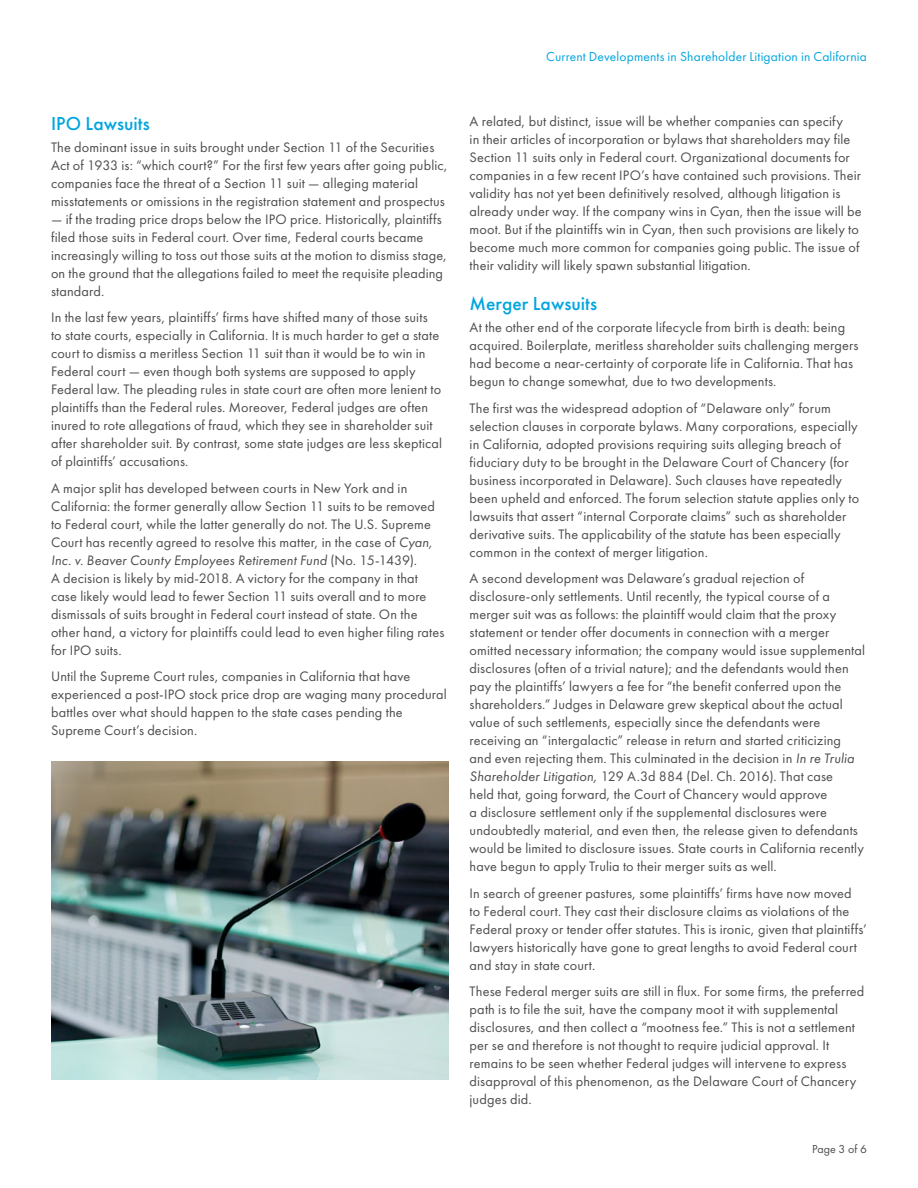
<style>
.page{position:relative;width:918px;height:1188px;background:#fff}
.page>*{position:absolute;margin:0;border:0;box-sizing:border-box;transform-origin:0 0}
.t1{font:500 19.5px "Futura PT";letter-spacing:.005em;color:#00a5df}
.t2{font:14.25px/18px "Futura PT";letter-spacing:.01em;color:#4d4d4f}
.t3{font:13.5px "Futura PT";letter-spacing:.01em;color:#00a5df}
.t4{font:12px "Futura PT";color:#4d4d4f}
.s1{font-style:italic}
</style>
<div class="page">
<img style="left:51px;top:761px;width:397px;height:319px">
<h1 class="t1" style="left:51px;top:111px;width:100px">IPO Lawsuits</h1>
<p class="t2" style="left:51px;top:138px;width:398px">The dominant issue in suits brought under Section 11 of the Securities Act of 1933 is: “which court?” For the first few years after going public, companies face the threat of a Section 11 suit — alleging material misstatements or omissions in the registration statement and prospectus</p>
<p class="t2" style="left:51px;top:210px;width:398px">— if the trading price drops below the IPO price. Historically, plaintiffs filed those suits in Federal court. Over time, Federal courts became increasingly willing to toss out those suits at the motion to dismiss stage, on the ground that the allegations failed to meet the requisite pleading standard.</p>
<p class="t2" style="left:51px;top:309px;width:393px">In the last few years, plaintiffs’ firms have shifted many of those suits<br>to state courts, especially in California. It is much harder to get a state court to dismiss a meritless Section 11 suit than it would be to win in Federal court — even though both systems are supposed to apply Federal law. The pleading rules in state court are often more lenient to plaintiffs than the Federal rules. Moreover, Federal judges are often inured to rote allegations of fraud, which they see in shareholder suit after shareholder suit. By contrast, some state judges are less skeptical of plaintiffs’ accusations.</p>
<p class="t2" style="left:51px;top:479px;width:395px">A major split has developed between courts in New York and in California: the former generally allow Section 11 suits to be removed to Federal court, while the latter generally do not. The U.S. Supreme Court has recently agreed to resolve this matter, in the case of <span class="s1">Cyan, Inc. v. Beaver County Employees Retirement Fund</span> (No. 15-1439).<br>A decision is likely by mid-2018. A victory for the company in that case likely would lead to fewer Section 11 suits overall and to more dismissals of suits brought in Federal court instead of state. On the other hand, a victory for plaintiffs could lead to even higher filing rates for IPO suits.</p>
<p class="t2" style="left:51px;top:668px;width:397px">Until the Supreme Court rules, companies in California that have experienced a post-IPO stock price drop are waging many procedural battles over what should happen to the state cases pending the Supreme Court’s decision.</p>
<p class="t3" style="left:546px;top:49px;width:322px">Current Developments in Shareholder Litigation in California</p>
<p class="t2" style="left:470px;top:112px;width:394px">A related, but distinct, issue will be whether companies can specify<br>in their articles of incorporation or bylaws that shareholders may file Section 11 suits only in Federal court. Organizational documents for companies in a few recent IPO’s have contained such provisions. Their validity has not yet been definitively resolved, although litigation is already under way. If the company wins in Cyan, then the issue will be moot. But if the plaintiffs win in Cyan, then such provisions are likely to become much more common for companies going public. The issue of their validity will likely spawn substantial litigation.</p>
<h1 class="t1" style="left:470px;top:292px;width:129px">Merger Lawsuits</h1>
<p class="t2" style="left:470px;top:319px;width:390px">At the other end of the corporate lifecycle from birth is death: being acquired. Boilerplate, meritless shareholder suits challenging mergers had become a near-certainty of corporate life in California. That has begun to change somewhat, due to two developments.</p>
<p class="t2" style="left:470px;top:399px;width:391px">The first was the widespread adoption of “Delaware only” forum selection clauses in corporate bylaws. Many corporations, especially in California, adopted provisions requiring suits alleging breach of fiduciary duty to be brought in the Delaware Court of Chancery (for business incorporated in Delaware). Such clauses have repeatedly been upheld and enforced. The forum selection statute applies only to lawsuits that assert “internal Corporate claims” such as shareholder derivative suits. The applicability of the statute has been especially common in the context of merger litigation.</p>
<p class="t2" style="left:470px;top:570px;width:397px">A second development was Delaware’s gradual rejection of disclosure-only settlements. Until recently, the typical course of a merger suit was as follows: the plaintiff would claim that the proxy statement or tender offer documents in connection with a merger omitted necessary information; the company would issue supplemental disclosures (often of a trivial nature); and the defendants would then pay the plaintiffs’ lawyers a fee for “the benefit conferred upon the shareholders.” Judges in Delaware grew skeptical about the actual value of such settlements, especially since the defendants were receiving an “intergalactic” release in return and started criticizing and even rejecting them. This culminated in the decision in <span class="s1">In re Trulia Shareholder Litigation,</span> 129 A.3d 884 (Del. Ch. 2016). That case<br>held that, going forward, the Court of Chancery would approve<br>a disclosure settlement only if the supplemental disclosures were undoubtedly material, and even then, the release given to defendants would be limited to disclosure issues. State courts in California recently have begun to apply Trulia to their merger suits as well.</p>
<p class="t2" style="left:470px;top:884px;width:399px">In search of greener pastures, some plaintiffs’ firms have now moved<br>to Federal court. They cast their disclosure claims as violations of the Federal proxy or tender offer statutes. This is ironic, given that plaintiffs’ lawyers historically have gone to great lengths to avoid Federal court and stay in state court.</p>
<p class="t2" style="left:470px;top:982px;width:396px">These Federal merger suits are still in flux. For some firms, the preferred path is to file the suit, have the company moot it with supplemental disclosures, and then collect a “mootness fee.” This is not a settlement per se and therefore is not thought to require judicial approval. It remains to be seen whether Federal judges will intervene to express disapproval of this phenomenon, as the Delaware Court of Chancery judges did.</p>
<p class="t4" style="left:812px;top:1142px;width:56px">Page 3 of 6</p>
</div>
